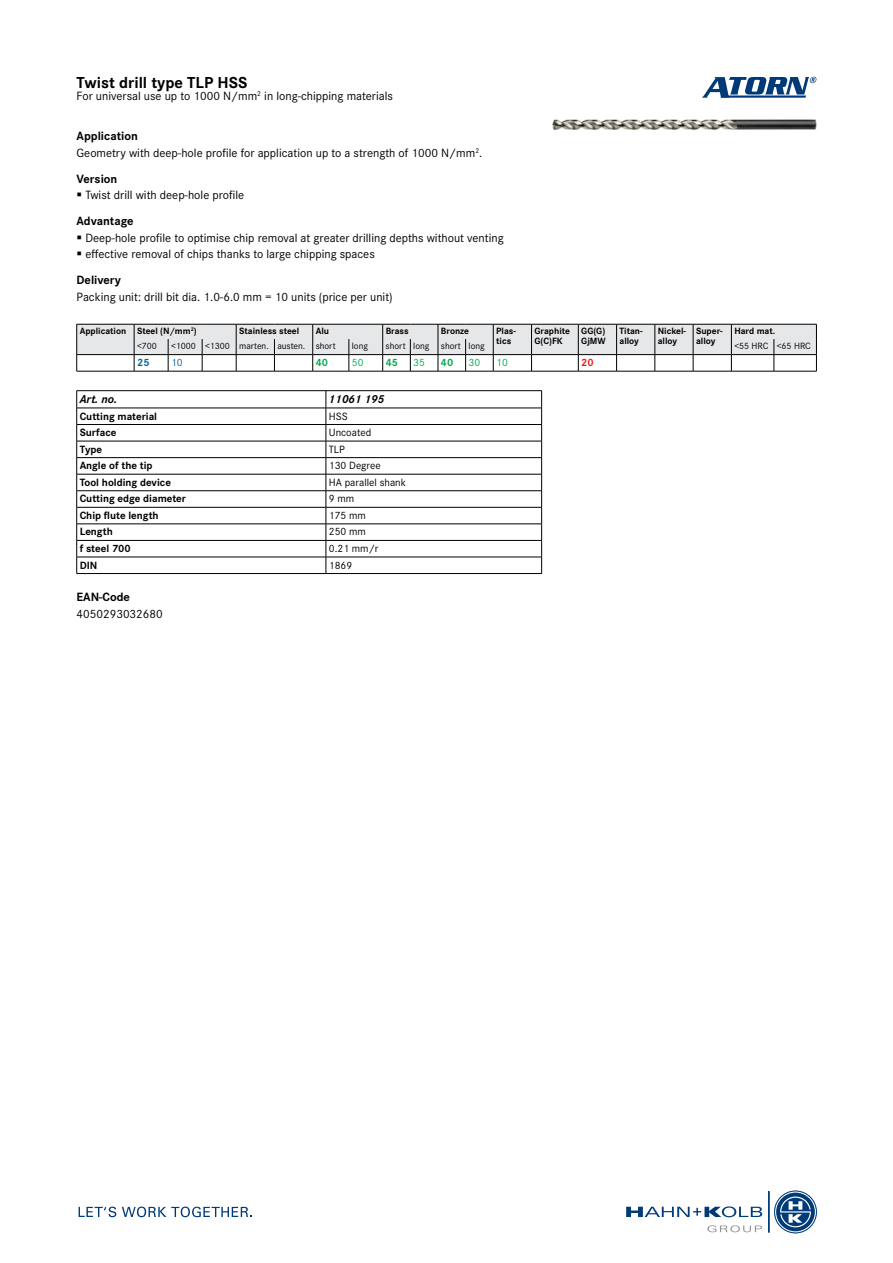
<style>
.page{position:relative;width:893px;height:1263px;background:#fff}
.page>*{position:absolute;margin:0;border:0;box-sizing:border-box;transform-origin:0 0}
.t1{font:700 16.5px "Corporate S Pro";color:#000}
.t2{font:12.45px/16.8px "Corporate S Pro";color:#000}
.t3{font:12.45px "Corporate S";color:#000}
.t4{font:700 12.45px "Corporate S Pro";color:#000}
.t5{font:italic 700 12px "Corporate S Pro";color:#000}
.t6{font:700 10.95px "Corporate S Pro";color:#000}
.t7{font:10.95px "Corporate S Pro";color:#000}
.t8{font:10.95px "Corporate S Pro";color:#00ab4e}
.t9{font:700 10.95px "Corporate S Pro";color:#00ab4e}
.t10{font:700 10.95px "Corporate S Pro";color:#00669b}
.t11{font:10.95px "Corporate S Pro";color:#00669b}
.t12{font:700 10.95px "Corporate S Pro";color:#ed1d24}
.t13{font:700 9.45px/9.4px "Corporate S Pro";color:#000}
.t14{font:9.45px "Corporate S Pro";color:#000}
.s1{font-weight:700}
</style>
<div class="page">
<img style="left:553px;top:119px;width:263px;height:11px">
<svg style="left:702px;top:77px;width:114px;height:21px"></svg>
<svg style="left:626px;top:1206px;width:136px;height:11px"></svg>
<hr style="left:768px;top:1191px;width:1px;height:41px;background:#003b78">
<svg style="left:775px;top:1191px;width:41px;height:42px"></svg>
<div style="left:774px;top:1191px;width:42px;height:42px;border:2px solid #fff;border-radius:50%"></div>
<div style="left:774px;top:1191px;width:42px;height:42px;border:1px solid #003b78;border-radius:50%"></div>
<svg style="left:707px;top:1225px;width:55px;height:7px"></svg>
<svg style="left:79px;top:1207px;width:37px;height:10px"></svg>
<svg style="left:122px;top:1206px;width:130px;height:11px"></svg>
<svg style="left:76px;top:324px;width:741px;height:48px"></svg>
<hr style="left:774px;top:371px;width:43px;height:1px;background:#000">
<hr style="left:77px;top:390px;width:249px;height:1px;background:#000">
<hr style="left:326px;top:390px;width:216px;height:1px;background:#000">
<hr style="left:77px;top:408px;width:249px;height:1px;background:#000">
<hr style="left:326px;top:408px;width:216px;height:1px;background:#000">
<hr style="left:77px;top:424px;width:249px;height:1px;background:#000">
<hr style="left:326px;top:424px;width:216px;height:1px;background:#000">
<hr style="left:77px;top:441px;width:249px;height:1px;background:#000">
<hr style="left:326px;top:441px;width:216px;height:1px;background:#000">
<hr style="left:77px;top:457px;width:249px;height:1px;background:#000">
<hr style="left:326px;top:457px;width:216px;height:1px;background:#000">
<hr style="left:77px;top:474px;width:249px;height:1px;background:#000">
<hr style="left:326px;top:474px;width:216px;height:1px;background:#000">
<hr style="left:77px;top:490px;width:249px;height:1px;background:#000">
<hr style="left:326px;top:490px;width:216px;height:1px;background:#000">
<hr style="left:77px;top:507px;width:249px;height:1px;background:#000">
<hr style="left:326px;top:507px;width:216px;height:1px;background:#000">
<hr style="left:77px;top:524px;width:249px;height:1px;background:#000">
<hr style="left:326px;top:524px;width:216px;height:1px;background:#000">
<hr style="left:77px;top:540px;width:249px;height:1px;background:#000">
<hr style="left:326px;top:540px;width:216px;height:1px;background:#000">
<hr style="left:77px;top:557px;width:249px;height:1px;background:#000">
<svg style="left:76px;top:391px;width:1px;height:182px"></svg>
<hr style="left:77px;top:573px;width:249px;height:1px;background:#000">
<hr style="left:326px;top:557px;width:216px;height:1px;background:#000">
<svg style="left:326px;top:391px;width:1px;height:182px"></svg>
<svg style="left:541px;top:391px;width:1px;height:182px"></svg>
<hr style="left:326px;top:573px;width:216px;height:1px;background:#000">
<h1 class="t1" style="left:77px;top:69px;width:172px">Twist drill type TLP HSS</h1>
<p class="t3" style="left:77px;top:87px;width:318px">For universal use up to 1000 N/mm<sup>2</sup> in long-chipping materials</p>
<p class="t2" style="left:77px;top:127px;width:407px"><span class="s1">Application<br></span>Geometry with deep-hole profile for application up to a strength of 1000 N/mm<sup>2</sup>.</p>
<p class="t4" style="left:77px;top:169px;width:42px">Version</p>
<p class="t2" style="left:85px;top:186px;width:160px">Twist drill with deep-hole profile</p>
<p class="t4" style="left:77px;top:211px;width:59px">Advantage</p>
<p class="t2" style="left:85px;top:228px;width:420px">Deep-hole profile to optimise chip removal at greater drilling depths without venting effective removal of chips thanks to large chipping spaces</p>
<p class="t4" style="left:77px;top:270px;width:46px">Delivery</p>
<p class="t2" style="left:77px;top:287px;width:318px">Packing unit: drill bit dia. 1.0-6.0 mm = 10 units (price per unit)</p>
<p class="t13" style="left:80px;top:325px;width:119px">Application Steel (N/mm<sup>2</sup>)</p>
<p class="t13" style="left:239px;top:325px;width:62px">Stainless steel</p>
<p class="t13" style="left:316px;top:325px;width:15px">Alu</p>
<p class="t13" style="left:386px;top:325px;width:25px">Brass</p>
<p class="t13" style="left:441px;top:325px;width:30px">Bronze</p>
<p class="t13" style="left:496px;top:325px;width:21px">Plas&shy;tics</p>
<p class="t13" style="left:534px;top:325px;width:37px">Graphite<br>G(C)FK</p>
<p class="t13" style="left:581px;top:325px;width:26px">GG(G)<br>GjMW</p>
<p class="t13" style="left:619px;top:325px;width:25px">Titan&shy;alloy</p>
<p class="t13" style="left:658px;top:325px;width:30px">Nickel&shy;alloy</p>
<p class="t13" style="left:696px;top:325px;width:28px">Super&shy;alloy</p>
<p class="t13" style="left:734px;top:325px;width:42px">Hard mat.</p>
<p class="t14" style="left:137px;top:339px;width:21px">&lt;700</p>
<p class="t14" style="left:171px;top:339px;width:166px">&lt;1000 &lt;1300 marten. austen. short</p>
<p class="t14" style="left:352px;top:339px;width:18px">long</p>
<p class="t14" style="left:386px;top:339px;width:101px">short long short long</p>
<p class="t14" style="left:734px;top:339px;width:78px">&lt;55 HRC &lt;65 HRC</p>
<p class="t10" style="left:137px;top:354px;width:14px">25</p>
<p class="t11" style="left:171px;top:355px;width:13px">10</p>
<p class="t9" style="left:316px;top:354px;width:14px">40</p>
<p class="t8" style="left:352px;top:355px;width:13px">50</p>
<p class="t9" style="left:386px;top:354px;width:14px">45</p>
<p class="t8" style="left:413px;top:355px;width:13px">35</p>
<p class="t9" style="left:441px;top:354px;width:14px">40</p>
<p class="t8" style="left:469px;top:355px;width:13px">30</p>
<p class="t8" style="left:496px;top:355px;width:13px">10</p>
<p class="t12" style="left:581px;top:354px;width:14px">20</p>
<p class="t5" style="left:80px;top:390px;width:39px">Art. no.</p>
<p class="t5" style="left:329px;top:390px;width:57px">11061 195</p>
<p class="t6" style="left:80px;top:407px;width:79px">Cutting material</p>
<p class="t7" style="left:329px;top:408px;width:20px">HSS</p>
<p class="t6" style="left:80px;top:424px;width:38px">Surface</p>
<p class="t7" style="left:329px;top:424px;width:44px">Uncoated</p>
<p class="t6" style="left:80px;top:440px;width:24px">Type</p>
<p class="t7" style="left:329px;top:441px;width:18px">TLP</p>
<p class="t6" style="left:80px;top:457px;width:74px">Angle of the tip</p>
<p class="t7" style="left:329px;top:458px;width:53px">130 Degree</p>
<p class="t6" style="left:80px;top:473px;width:93px">Tool holding device</p>
<p class="t7" style="left:329px;top:474px;width:79px">HA parallel shank</p>
<p class="t6" style="left:80px;top:490px;width:108px">Cutting edge diameter</p>
<p class="t7" style="left:329px;top:491px;width:27px">9 mm</p>
<p class="t6" style="left:80px;top:507px;width:81px">Chip flute length</p>
<p class="t7" style="left:329px;top:507px;width:39px">175 mm</p>
<p class="t6" style="left:80px;top:523px;width:35px">Length</p>
<p class="t7" style="left:329px;top:524px;width:39px">250 mm</p>
<p class="t6" style="left:80px;top:540px;width:53px">f steel 700</p>
<p class="t7" style="left:329px;top:540px;width:51px">0.21 mm/r</p>
<p class="t6" style="left:80px;top:556px;width:19px">DIN</p>
<p class="t7" style="left:329px;top:557px;width:25px">1869</p>
<p class="t4" style="left:77px;top:587px;width:55px">EAN-Code</p>
<p class="t2" style="left:77px;top:604px;width:88px">4050293032680</p>
</div>
